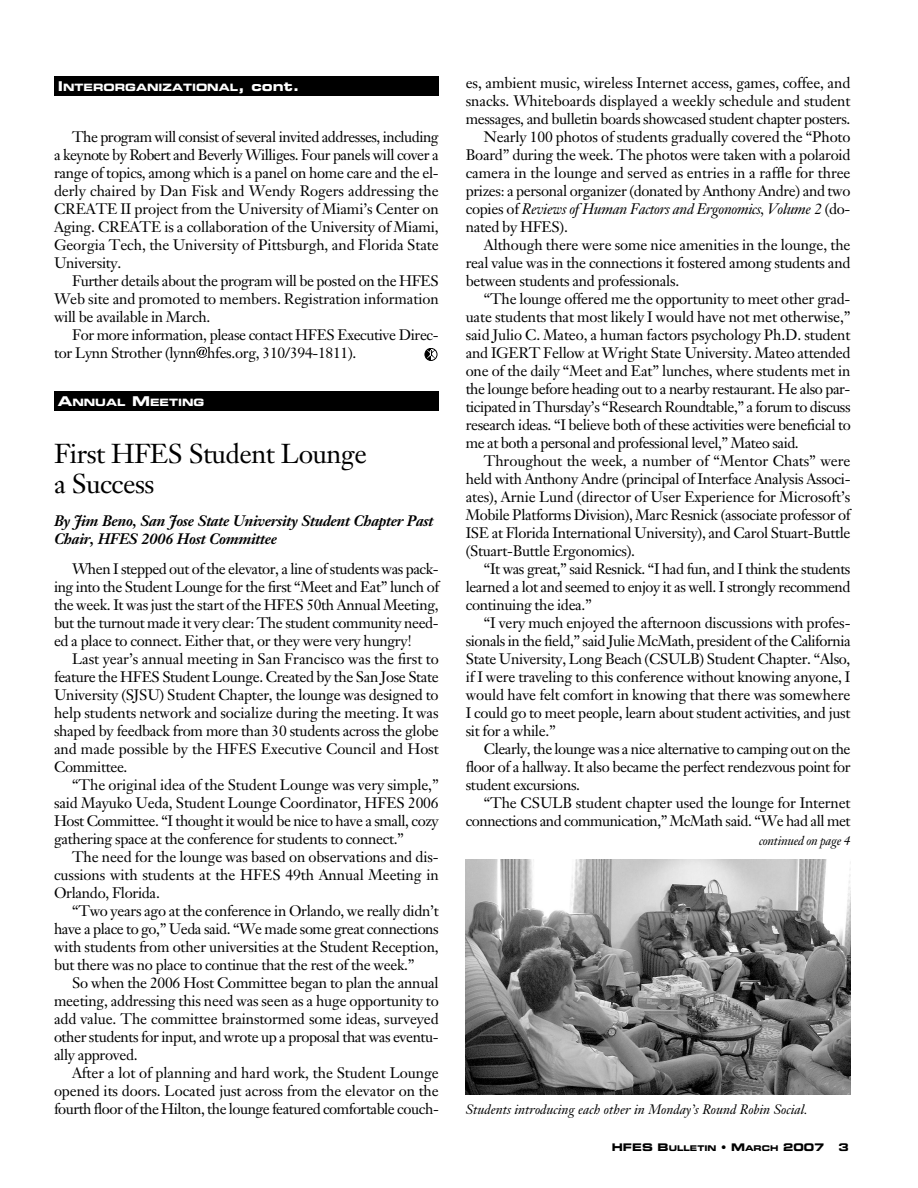
<style>
.page{position:relative;width:918px;height:1188px;background:#fff}
.page>*{position:absolute;margin:0;border:0;box-sizing:border-box;transform-origin:0 0}
.t1{font:27px/30px "Janson Text";letter-spacing:-.02em;color:#000}
.t2{font:15px/18px "Janson Text";letter-spacing:-.02em;color:#000;text-align:justify}
.t3{font:italic 700 15px/18px "Janson Text";letter-spacing:-.02em;color:#000}
.t4{font:italic 15px "Janson Text";letter-spacing:-.02em;color:#000}
.t5{font:italic 13.5px "Janson Text";color:#000}
.t6{font:italic 12.75px "Janson Text";letter-spacing:-.02em;color:#000}
.t7{font:10.5px "Eurostile Bold Extended Two";color:#000}
.t8{font:10.2px "Eurostile Bold Extended Two";color:#fff}
.s1{font-size:13.5px}
.s2{font-style:normal}
.s3{font-size:7.8px}
</style>
<div class="page">
<div style="left:54px;top:76px;width:385px;height:20px;background:#000"></div>
<svg style="left:424px;top:349px;width:13px;height:12px"></svg>
<svg style="left:425px;top:348px;width:10px;height:12px"></svg>
<div style="left:425px;top:348px;width:12px;height:13px;border:1px solid #000;border-radius:50%"></div>
<svg style="left:196px;top:347px;width:11px;height:11px"></svg>
<div style="left:54px;top:392px;width:385px;height:19px;background:#000"></div>
<img style="left:466px;top:860px;width:384px;height:234px">
<p class="t8" style="left:58px;top:84px;width:243px"><span class="s1">I</span>NTERORGANIZATIONAL<span class="s1">, cont.</span></p>
<p class="t2" style="left:54px;top:129px;width:386px;text-indent:18px">The program will consist of several invited addresses, including a keynote by Robert and Beverly Williges. Four panels will cover a range of topics, among which is a panel on home care and the el&shy;derly chaired by Dan Fisk and Wendy Rogers addressing the CREATE II project from the University of Miami’s Center on Aging. CREATE is a collaboration of the University of Miami, Georgia Tech, the University of Pittsburgh, and Florida State University.</p>
<p class="t2" style="left:54px;top:273px;width:386px;text-indent:18px">Further details about the program will be posted on the HFES Web site and promoted to members. Registration information will be available in March.</p>
<p class="t2" style="left:54px;top:327px;width:386px;text-indent:18px">For more information, please contact HFES Executive Direc&shy;tor Lynn Strother (lynn hfes.org, 310/394-1811).</p>
<p class="t8" style="left:58px;top:399px;width:148px"><span class="s1">A</span>NNUAL <span class="s1">M</span>EETING</p>
<h1 class="t1" style="left:54px;top:441px;width:314px">First HFES Student Lounge a Success</h1>
<p class="t3" style="left:54px;top:514px;width:381px">By Jim Beno, San Jose State University Student Chapter Past<br>Chair, HFES 2006 Host Committee</p>
<p class="t2" style="left:54px;top:561px;width:387px;text-indent:18px">When I stepped out of the elevator, a line of students was pack&shy;ing into the Student Lounge for the first “Meet and Eat” lunch of the week. It was just the start of the HFES 50th Annual Meeting, but the turnout made it very clear: The student community need&shy;ed a place to connect. Either that, or they were very hungry!</p>
<p class="t2" style="left:54px;top:651px;width:386px;text-indent:18px">Last year’s annual meeting in San Francisco was the first to feature the HFES Student Lounge. Created by the San Jose State University (SJSU) Student Chapter, the lounge was designed to help students network and socialize during the meeting. It was shaped by feedback from more than 30 students across the globe and made possible by the HFES Executive Council and Host Committee.</p>
<p class="t2" style="left:54px;top:777px;width:386px;text-indent:18px">“The original idea of the Student Lounge was very simple,” said Mayuko Ueda, Student Lounge Coordinator, HFES 2006<br>Host Committee. “I thought it would be nice to have a small, cozy gathering space at the conference for students to connect.”</p>
<p class="t2" style="left:54px;top:849px;width:386px;text-indent:18px">The need for the lounge was based on observations and dis&shy;cussions with students at the HFES 49th Annual Meeting in Orlando, Florida.</p>
<p class="t2" style="left:54px;top:903px;width:386px;text-indent:18px">“Two years ago at the conference in Orlando, we really didn’t have a place to go,” Ueda said. “We made some great connections with students from other universities at the Student Reception, but there was no place to continue that the rest of the week.”</p>
<p class="t2" style="left:54px;top:975px;width:386px;text-indent:18px">So when the 2006 Host Committee began to plan the annual meeting, addressing this need was seen as a huge opportunity to add value. The committee brainstormed some ideas, surveyed other students for input, and wrote up a proposal that was eventu&shy;ally approved.</p>
<p class="t2" style="left:54px;top:1065px;width:387px;text-indent:18px">After a lot of planning and hard work, the Student Lounge opened its doors. Located just across from the elevator on the fourth floor of the Hilton, the lounge featured comfortable couch-</p>
<p class="t2" style="left:466px;top:75px;width:386px">es, ambient music, wireless Internet access, games, coffee, and</p>
<p class="t2" style="left:466px;top:93px;width:386px">snacks. Whiteboards displayed a weekly schedule and student</p>
<p class="t2" style="left:466px;top:111px;width:386px">messages, and bulletin boards showcased student chapter posters.</p>
<p class="t2" style="left:484px;top:129px;width:368px">Nearly 100 photos of students gradually covered the “Photo</p>
<p class="t2" style="left:466px;top:147px;width:386px">Board” during the week. The photos were taken with a polaroid</p>
<p class="t2" style="left:466px;top:165px;width:386px">camera in the lounge and served as entries in a raffle for three</p>
<p class="t2" style="left:466px;top:183px;width:386px">prizes: a personal organizer (donated by Anthony Andre) and two</p>
<p class="t4" style="left:466px;top:203px;width:386px"><span class="s2">copies of</span> Reviews of Human Factors and Ergonomics, Volume 2 <span class="s2">(do-</span></p>
<p class="t2" style="left:466px;top:219px;width:104px">nated by HFES).</p>
<p class="t2" style="left:484px;top:237px;width:368px">Although there were some nice amenities in the lounge, the</p>
<p class="t2" style="left:466px;top:255px;width:386px">real value was in the connections it fostered among students and</p>
<p class="t2" style="left:466px;top:273px;width:215px">between students and professionals.</p>
<p class="t2" style="left:484px;top:291px;width:368px">“The lounge offered me the opportunity to meet other grad-</p>
<p class="t2" style="left:466px;top:309px;width:386px">uate students that most likely I would have not met otherwise,”</p>
<p class="t2" style="left:466px;top:327px;width:386px">said Julio C. Mateo, a human factors psychology Ph.D. student</p>
<p class="t2" style="left:466px;top:345px;width:386px">and IGERT Fellow at Wright State University. Mateo attended</p>
<p class="t2" style="left:466px;top:363px;width:386px">one of the daily “Meet and Eat” lunches, where students met in</p>
<p class="t2" style="left:466px;top:381px;width:386px">the lounge before heading out to a nearby restaurant. He also par-</p>
<p class="t2" style="left:466px;top:399px;width:386px">ticipated in Thursday’s “Research Roundtable,” a forum to discuss</p>
<p class="t2" style="left:466px;top:417px;width:387px">research ideas. “I believe both of these activities were beneficial to</p>
<p class="t2" style="left:466px;top:435px;width:335px">me at both a personal and professional level,” Mateo said.</p>
<p class="t2" style="left:484px;top:453px;width:368px">Throughout the week, a number of “Mentor Chats” were</p>
<p class="t2" style="left:466px;top:471px;width:386px">held with Anthony Andre (principal of Interface Analysis Associ-</p>
<p class="t2" style="left:466px;top:489px;width:386px">ates), Arnie Lund (director of User Experience for Microsoft’s</p>
<p class="t2" style="left:466px;top:507px;width:386px">Mobile Platforms Division), Marc Resnick (associate professor of</p>
<p class="t2" style="left:466px;top:525px;width:386px">ISE at Florida International University), and Carol Stuart-Buttle</p>
<p class="t2" style="left:466px;top:543px;width:171px">(Stuart-Buttle Ergonomics).</p>
<p class="t2" style="left:484px;top:561px;width:368px">“It was great,” said Resnick. “I had fun, and I think the students</p>
<p class="t2" style="left:466px;top:579px;width:386px">learned a lot and seemed to enjoy it as well. I strongly recommend</p>
<p class="t2" style="left:466px;top:597px;width:128px">continuing the idea.”</p>
<p class="t2" style="left:484px;top:615px;width:368px">“I very much enjoyed the afternoon discussions with profes-</p>
<p class="t2" style="left:466px;top:633px;width:387px">sionals in the field,” said Julie McMath, president of the California</p>
<p class="t2" style="left:466px;top:651px;width:386px">State University, Long Beach (CSULB) Student Chapter. “Also,</p>
<p class="t2" style="left:466px;top:669px;width:386px">if I were traveling to this conference without knowing anyone, I</p>
<p class="t2" style="left:466px;top:687px;width:386px">would have felt comfort in knowing that there was somewhere</p>
<p class="t2" style="left:466px;top:705px;width:386px">I could go to meet people, learn about student activities, and just</p>
<p class="t2" style="left:466px;top:723px;width:91px">sit for a while.”</p>
<p class="t2" style="left:484px;top:741px;width:368px">Clearly, the lounge was a nice alternative to camping out on the</p>
<p class="t2" style="left:466px;top:759px;width:386px">floor of a hallway. It also became the perfect rendezvous point for</p>
<p class="t2" style="left:466px;top:777px;width:116px">student excursions.</p>
<p class="t2" style="left:484px;top:795px;width:368px">“The CSULB student chapter used the lounge for Internet</p>
<p class="t2" style="left:466px;top:813px;width:386px">connections and communication,” McMath said. “We had all met</p>
<p class="t6" style="left:759px;top:836px;width:93px">continued on page 4</p>
<p class="t5" style="left:466px;top:1104px;width:343px">Students introducing each other in Monday’s Round Robin Social.</p>
<p class="t7" style="left:612px;top:1144px;width:214px">HFES B<span class="s3">ULLETIN</span> • M<span class="s3">ARCH</span> 2007</p>
<p class="t7" style="left:839px;top:1144px;width:12px">3</p>
</div>
